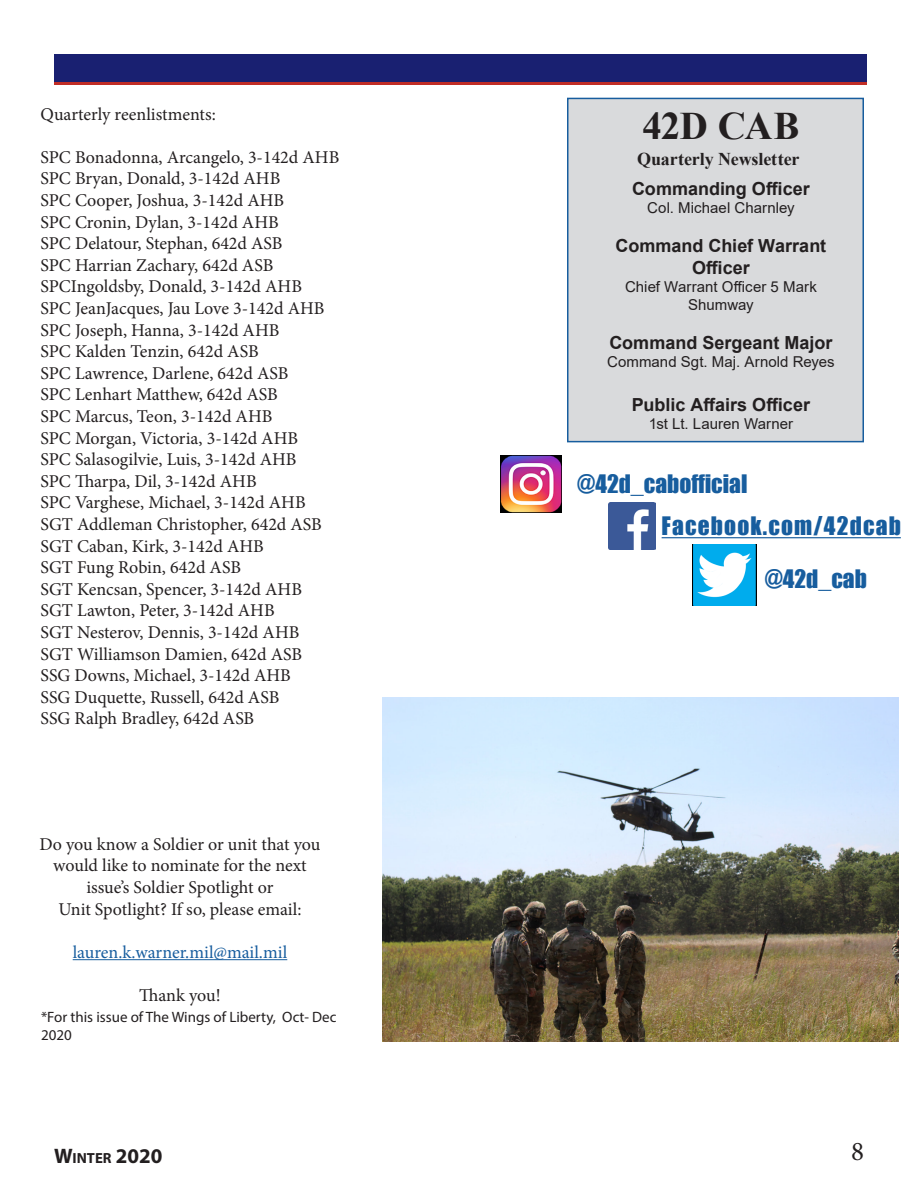
<style>
.page{position:relative;width:918px;height:1188px;background:#fff}
.page>*{position:absolute;margin:0;border:0;box-sizing:border-box;transform-origin:0 0}
.Headline{font:700 39px "Times New Roman";letter-spacing:-.02em;color:#231f20}
.t1{font:27px "Minion Pro";color:#231f20}
.t2{font:23.4px "Impact";letter-spacing:.05em;color:#175d9e}
.t3{font:23.4px "Impact";color:#175d9e}
.t4{font:700 21px "Myriad Pro";color:#231f20}
.t5{font:18px/21.6px "Minion Pro";color:#231f20;text-align:center}
.Headline-2{font:700 18px/21.6px "Arial";color:#231f20;text-align:center}
.t6{font:18px "Minion Pro";color:#175d9e}
.Headline-3{font:700 18px "Times New Roman";letter-spacing:-.005em;color:#231f20}
.Headline-4{font:15px/18px "Arial";color:#231f20;text-align:center}
.t7{font:15px/18px "Myriad Pro";color:#231f20}
.s1{font-size:14.7px}
</style>
<div class="page">
<img style="left:608px;top:503px;width:47px;height:47px">
<hr style="left:662px;top:537px;width:239px;height:1px;background:#175d9e">
<img style="left:501px;top:455px;width:61px;height:57px">
<img style="left:692px;top:544px;width:64px;height:62px">
<div style="left:54px;top:57px;width:813px;height:27px;background:linear-gradient(to right,#192071,#192071)"></div>
<div style="left:54px;top:54px;width:813px;height:27px;background:#192071"></div>
<div style="left:567px;top:98px;width:297px;height:344px;background:#d9dadc;border:2px solid #175d9e"></div>
<hr style="left:73px;top:959px;width:214px;height:1px;background:#175d9e">
<img style="left:382px;top:698px;width:517px;height:344px">
<p class="t5" style="left:40px;top:103px;width:177px">Quarterly reenlistments:</p>
<p class="t5" style="left:40px;top:146px;width:300px">SPC Bonadonna, Arcangelo, 3-142d AHB</p>
<p class="t5" style="left:40px;top:168px;width:241px">SPC Bryan, Donald, 3-142d AHB</p>
<p class="t5" style="left:40px;top:190px;width:245px">SPC Cooper, Joshua, 3-142d AHB</p>
<p class="t5" style="left:40px;top:211px;width:240px">SPC Cronin, Dylan, 3-142d AHB</p>
<p class="t5" style="left:40px;top:233px;width:243px">SPC Delatour, Stephan, 642d ASB</p>
<p class="t5" style="left:40px;top:254px;width:234px">SPC Harrian Zachary, 642d ASB</p>
<p class="t5" style="left:40px;top:276px;width:263px">SPCIngoldsby, Donald, 3-142d AHB</p>
<p class="t5" style="left:40px;top:298px;width:286px">SPC JeanJacques, Jau Love 3-142d AHB</p>
<p class="t5" style="left:40px;top:319px;width:240px">SPC Joseph, Hanna, 3-142d AHB</p>
<p class="t5" style="left:40px;top:341px;width:220px">SPC Kalden Tenzin, 642d ASB</p>
<p class="t5" style="left:40px;top:362px;width:249px">SPC Lawrence, Darlene, 642d ASB</p>
<p class="t5" style="left:40px;top:384px;width:239px">SPC Lenhart Matthew, 642d ASB</p>
<p class="t5" style="left:40px;top:406px;width:233px">SPC Marcus, Teon, 3-142d AHB</p>
<p class="t5" style="left:40px;top:427px;width:259px">SPC Morgan, Victoria, 3-142d AHB</p>
<p class="t5" style="left:40px;top:449px;width:258px">SPC Salasogilvie, Luis, 3-142d AHB</p>
<p class="t5" style="left:40px;top:470px;width:218px">SPC Tharpa, Dil, 3-142d AHB</p>
<p class="t5" style="left:40px;top:492px;width:267px">SPC Varghese, Michael, 3-142d AHB</p>
<p class="t5" style="left:40px;top:514px;width:283px">SGT Addleman Christopher, 642d ASB</p>
<p class="t5" style="left:40px;top:535px;width:225px">SGT Caban, Kirk, 3-142d AHB</p>
<p class="t5" style="left:40px;top:557px;width:202px">SGT Fung Robin, 642d ASB</p>
<p class="t5" style="left:40px;top:578px;width:263px">SGT Kencsan, Spencer, 3-142d AHB</p>
<p class="t5" style="left:40px;top:600px;width:236px">SGT Lawton, Peter, 3-142d AHB</p>
<p class="t5" style="left:40px;top:622px;width:260px">SGT Nesterov, Dennis, 3-142d AHB</p>
<p class="t5" style="left:40px;top:643px;width:263px">SGT Williamson Damien, 642d ASB</p>
<p class="t5" style="left:40px;top:665px;width:252px">SSG Downs, Michael, 3-142d AHB</p>
<p class="t5" style="left:40px;top:686px;width:240px">SSG Duquette, Russell, 642d ASB</p>
<p class="t5" style="left:40px;top:708px;width:215px">SSG Ralph Bradley, 642d ASB</p>
<p class="t5" style="left:40px;top:833px;width:282px">Do you know a Soldier or unit that you would like to nominate for the next</p>
<p class="t5" style="left:87px;top:877px;width:188px">issue’s Soldier Spotlight or</p>
<p class="t5" style="left:58px;top:898px;width:245px">Unit Spotlight? If so, please email:</p>
<p class="t6" style="left:73px;top:940px;width:216px">lauren.k.warner.mil@mail.mil</p>
<p class="t5" style="left:139px;top:985px;width:83px">Thank you!</p>
<p class="t7" style="left:41px;top:1008px;width:297px">*For this issue of The Wings of Liberty, Oct- Dec<br>2020</p>
<p class="Headline" style="left:642px;top:98px;width:159px">42D CAB</p>
<p class="Headline-3" style="left:637px;top:146px;width:164px">Quarterly Newsletter</p>
<p class="Headline-2" style="left:632px;top:178px;width:179px">Commanding Officer</p>
<p class="Headline-4" style="left:647px;top:198px;width:149px">Col. Michael Charnley</p>
<p class="Headline-2" style="left:616px;top:235px;width:212px">Command Chief Warrant<br>Officer</p>
<p class="Headline-4" style="left:625px;top:277px;width:193px">Chief Warrant Officer 5 Mark<br>Shumway</p>
<p class="Headline-2" style="left:609px;top:333px;width:225px">Command Sergeant Major</p>
<p class="Headline-4" style="left:607px;top:353px;width:229px">Command Sgt. Maj. Arnold Reyes</p>
<p class="Headline-2" style="left:632px;top:394px;width:180px">Public Affairs Officer</p>
<p class="Headline-4" style="left:649px;top:414px;width:146px">1st Lt. Lauren Warner</p>
<p class="t3" style="left:577px;top:466px;width:172px">@42d_cabofficial</p>
<p class="t2" style="left:662px;top:508px;width:241px">Facebook.com/42dcab</p>
<p class="t2" style="left:765px;top:560px;width:104px">@42d_cab</p>
<p class="t4" style="left:54px;top:1142px;width:110px">W<span class="s1">INTER</span> 2020</p>
<h2 class="t1" style="left:851px;top:1134px;width:14px">8</h2>
</div>
